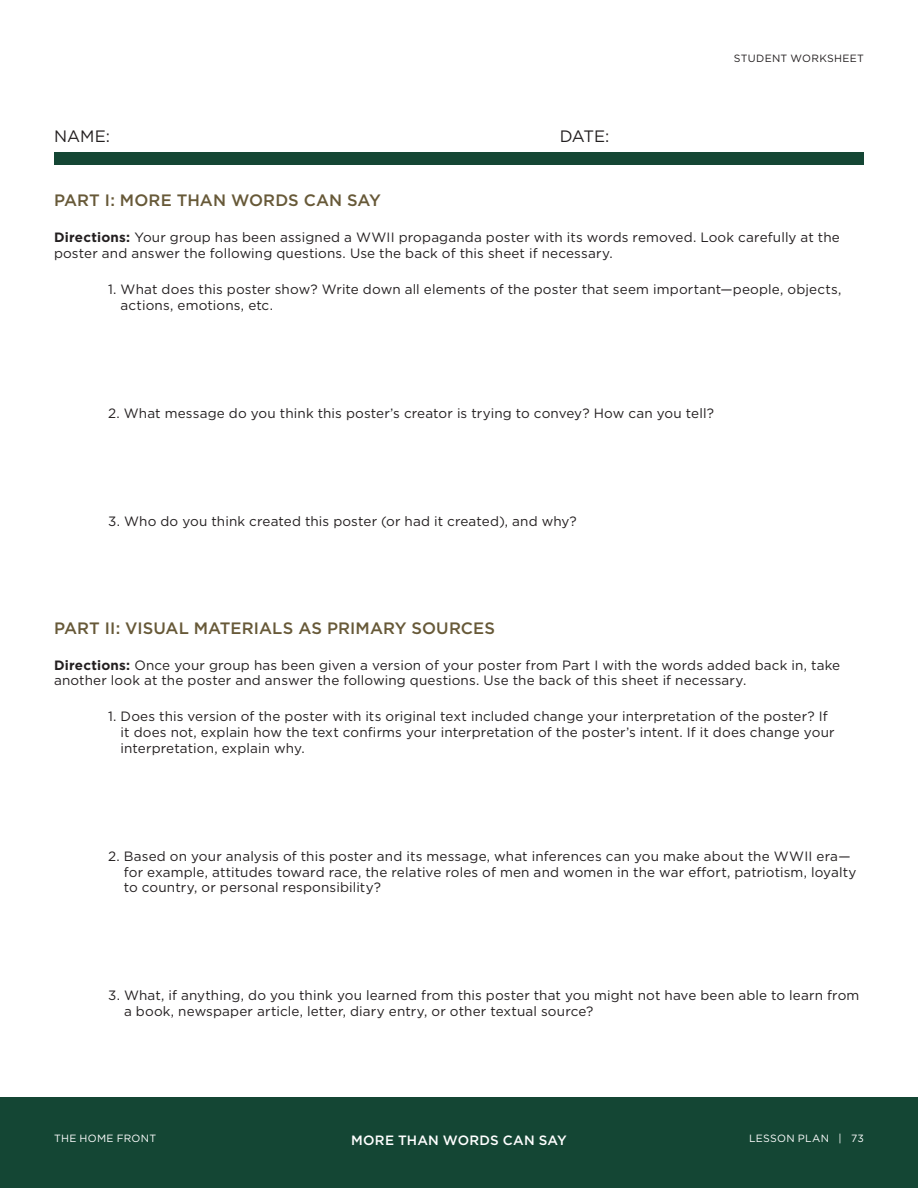
<style>
.page{position:relative;width:918px;height:1188px;background:#fff}
.page>*{position:absolute;margin:0;border:0;box-sizing:border-box;transform-origin:0 0}
.t1{font:500 16.5px "Gotham";letter-spacing:.005em;color:#675938}
.t2{font:16.5px "Gotham";color:#231f20}
.t3{font:13.5px/15.8px "Gotham";letter-spacing:.01em;color:#231f20}
.t4{font:500 13.5px "Gotham";letter-spacing:.015em;color:#fff}
.t5{font:10.5px "Gotham";letter-spacing:.025em;color:#fff}
.t6{font:10.5px "Gotham";letter-spacing:.03em;color:#231f20}
.s1{font-weight:700}
</style>
<div class="page">
<div style="left:0;top:1097px;width:918px;height:91px;background:#144634"></div>
<div style="left:54px;top:152px;width:810px;height:13px;background:#144634"></div>
<p class="t2" style="left:54px;top:126px;width:58px">NAME:</p>
<p class="t2" style="left:560px;top:126px;width:51px">DATE:</p>
<p class="t6" style="left:734px;top:52px;width:132px">STUDENT WORKSHEET</p>
<p class="t1" style="left:54px;top:190px;width:329px">PART I: MORE THAN WORDS CAN SAY</p>
<p class="t3" style="left:54px;top:229px;width:787px"><span class="s1">Directions:</span> Your group has been assigned a WWII propaganda poster with its words removed. Look carefully at the poster and answer the following questions. Use the back of this sheet if necessary.</p>
<p class="t3" style="left:121px;top:281px;width:722px;text-indent:-13px">1. What does this poster show? Write down all elements of the poster that seem important—people, objects, actions, emotions, etc.</p>
<p class="t3" style="left:108px;top:405px;width:607px">2. What message do you think this poster’s creator is trying to convey? How can you tell?</p>
<p class="t3" style="left:108px;top:513px;width:470px">3. Who do you think created this poster (or had it created), and why?</p>
<p class="t1" style="left:54px;top:617px;width:443px">PART II: VISUAL MATERIALS AS PRIMARY SOURCES</p>
<p class="t3" style="left:54px;top:657px;width:788px"><span class="s1">Directions:</span> Once your group has been given a version of your poster from Part I with the words added back in, take another look at the poster and answer the following questions. Use the back of this sheet if necessary.</p>
<p class="t3" style="left:121px;top:708px;width:716px;text-indent:-13px">1. Does this version of the poster with its original text included change your interpretation of the poster? If it does not, explain how the text confirms your interpretation of the poster’s intent. If it does change your interpretation, explain why.</p>
<p class="t3" style="left:124px;top:848px;width:734px;text-indent:-16px">2. Based on your analysis of this poster and its message, what inferences can you make about the WWII era— for example, attitudes toward race, the relative roles of men and women in the war effort, patriotism, loyalty to country, or personal responsibility?</p>
<p class="t3" style="left:124px;top:987px;width:737px;text-indent:-16px">3. What, if anything, do you think you learned from this poster that you might not have been able to learn from a book, newspaper article, letter, diary entry, or other textual source?</p>
<p class="t5" style="left:54px;top:1132px;width:104px">THE HOME FRONT</p>
<p class="t5" style="left:749px;top:1132px;width:116px">LESSON PLAN | 73</p>
<p class="t4" style="left:351px;top:1131px;width:217px">MORE THAN WORDS CAN SAY</p>
</div>
